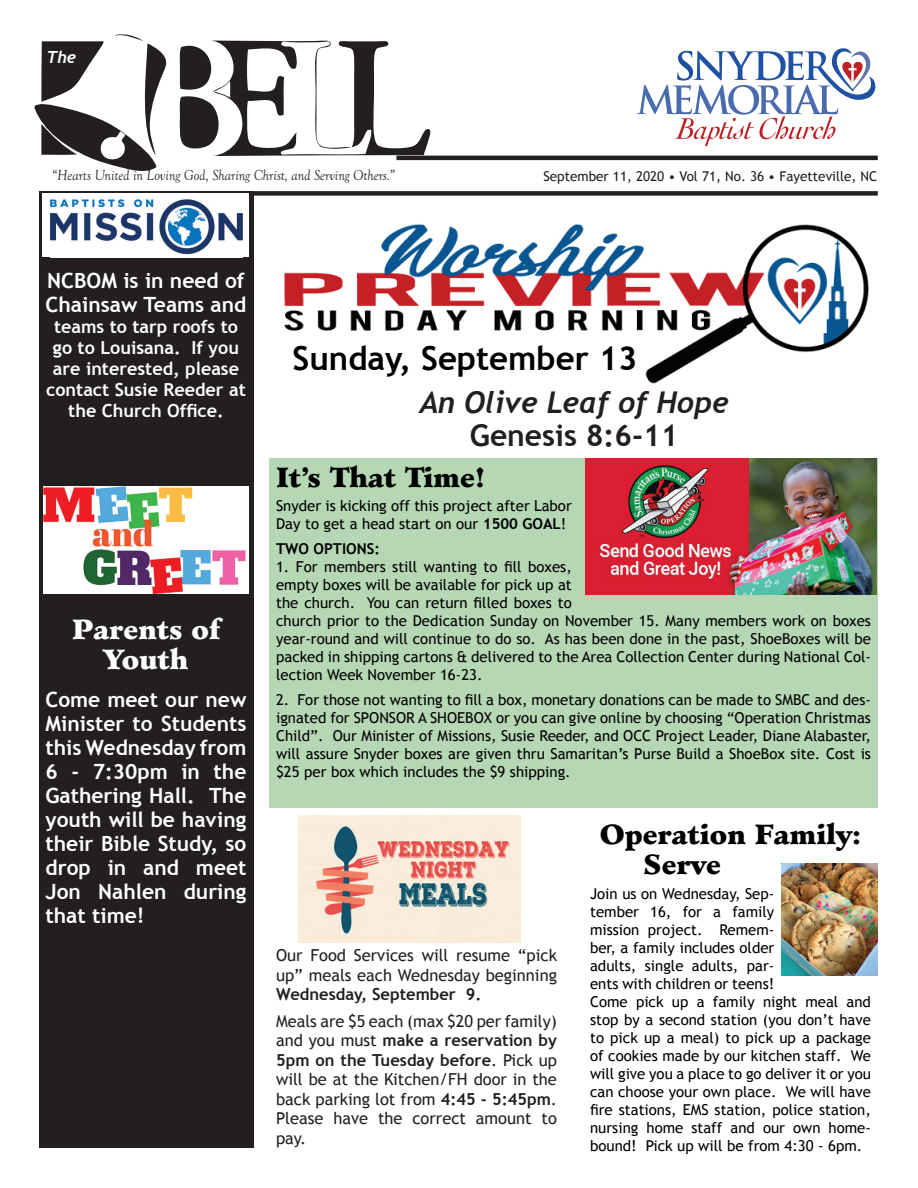
<style>
.page{position:relative;width:918px;height:1188px;background:#fff}
.page>*{position:absolute;margin:0;border:0;box-sizing:border-box;transform-origin:0 0}
.t1{font:700 33px "Trebuchet MS";color:#000}
.t2{font:italic 700 30px "Trebuchet";color:#231f20}
.t3{font:700 30px "Trebuchet MS";color:#231f20}
.t4{font:900 27px/30px "Minister Std";color:#000}
.t5{font:900 27px/30px "Minister Std";color:#fff;text-align:center}
.t6{font:700 21px/24px "Trebuchet MS";color:#fff}
.t7{font:700 18px/21px "Trebuchet MS";color:#fff;text-align:center}
.t8{font:italic 700 16.65px "Trebuchet";color:#fff}
.t9{font:16.5px/19.5px "Trebuchet MS";color:#231f20}
.t10{font:700 16.5px "Trebuchet MS";color:#231f20}
.t11{font:italic 15.15px "Goudy Old Sty";color:#231f20;scale:.93 1}
.t12{font:15px/18px "Trebuchet MS";color:#000}
.t13{font:700 15px "Trebuchet MS";color:#000}
.t14{font:13.5px "Trebuchet MS";color:#231f20}
.s1{font-weight:700}
</style>
<div class="page">
<div style="left:39px;top:191px;width:214px;height:957px;background:#231f20"></div>
<hr style="left:396px;top:156px;width:482px;height:4px;background:#231f20">
<div style="left:40px;top:191px;width:838px;height:5px;background:#231f20"></div>
<svg style="left:179px;top:40px;width:253px;height:116px"></svg>
<svg style="left:34px;top:34px;width:132px;height:137px"></svg>
<svg style="left:637px;top:48px;width:239px;height:98px"></svg>
<img style="left:284px;top:224px;width:585px;height:160px">
<div style="left:269px;top:458px;width:609px;height:350px;background:#b5d7b4"></div>
<img style="left:585px;top:458px;width:292px;height:136px">
<img style="left:299px;top:816px;width:222px;height:126px">
<img style="left:781px;top:863px;width:97px;height:112px">
<div style="left:43px;top:193px;width:206px;height:64px;background:#fff"></div>
<img style="left:51px;top:199px;width:192px;height:56px">
<img style="left:43px;top:487px;width:206px;height:107px">
<p class="t8" style="left:46px;top:46px;width:31px">The</p>
<p class="t11" style="left:52px;top:167px;width:370px">“Hearts United in Loving God, Sharing Christ, and Serving Others.”</p>
<p class="t14" style="left:543px;top:168px;width:335px">September 11, 2020 • Vol 71, No. 36 • Fayetteville, NC</p>
<h3 class="t6" style="left:46px;top:269px;width:202px">NCBOM is in need of<br>Chainsaw Teams and</h3>
<p class="t7" style="left:46px;top:316px;width:201px">teams to tarp roofs to go to Louisana. If you are interested, please contact Susie Reeder at the Church Office.</p>
<h3 class="t5" style="left:72px;top:615px;width:149px">Parents of<br>Youth</h3>
<h3 class="t6" style="left:46px;top:687px;width:203px;text-align:justify">Come meet our new Minister to Students this Wednesday from 6 - 7:30pm in the Gathering Hall. The youth will be having their Bible Study, so drop in and meet Jon Nahlen during that time!</h3>
<h1 class="t1" style="left:293px;top:338px;width:346px">Sunday, September 13</h1>
<h2 class="t2" style="left:420px;top:384px;width:310px">An Olive Leaf of Hope</h2>
<h2 class="t3" style="left:470px;top:417px;width:210px">Genesis 8:6-11</h2>
<h3 class="t4" style="left:276px;top:462px;width:210px">It’s That Time!</h3>
<p class="t12" style="left:276px;top:497px;width:297px">Snyder is kicking off this project after Labor<br>Day to get a head start on our <span class="s1">1500 GOAL</span>!</p>
<p class="t13" style="left:276px;top:539px;width:105px">TWO OPTIONS:</p>
<p class="t12" style="left:276px;top:558px;width:596px">1. For members still wanting to fill boxes,<br>empty boxes will be available for pick up at<br>the church. You can return filled boxes to<br>church prior to the Dedication Sunday on November 15. Many members work on boxes year-round and will continue to do so. As has been done in the past, ShoeBoxes will be packed in shipping cartons &amp; delivered to the Area Collection Center during National Col&shy;lection Week November 16-23.</p>
<p class="t12" style="left:276px;top:691px;width:596px;text-align:justify">2. For those not wanting to fill a box, monetary donations can be made to SMBC and des&shy;ignated for SPONSOR A SHOEBOX or you can give online by choosing “Operation Christmas Child”. Our Minister of Missions, Susie Reeder, and OCC Project Leader, Diane Alabaster, will assure Snyder boxes are given thru Samaritan’s Purse Build a ShoeBox site. Cost is $25 per box which includes the $9 shipping.</p>
<p class="t9" style="left:276px;top:946px;width:282px">Our Food Services will resume “pick up” meals each Wednesday beginning</p>
<p class="t10" style="left:276px;top:984px;width:207px">Wednesday, September 9.</p>
<p class="t9" style="left:276px;top:1011px;width:282px;text-align:justify">Meals are $5 each (max $20 per family) and you must <span class="s1">make a reservation by 5pm on the Tuesday before</span>. Pick up will be at the Kitchen/FH door in the back parking lot from <span class="s1">4:45 - 5:45pm</span>.<br>Please have the correct amount to pay.</p>
<h3 class="t4" style="left:643px;top:819px;width:220px;text-indent:-43px">Operation Family:<br>Serve</h3>
<p class="t12" style="left:590px;top:884px;width:282px">Join us on Wednesday, Sep-<br>tember 16, for a family<br>mission project. Remem-<br>ber, a family includes older<br>adults, single adults, par-<br>ents with children or teens!<br>Come pick up a family night meal and stop by a second station (you don’t have to pick up a meal) to pick up a package of cookies made by our kitchen staff. We will give you a place to go deliver it or you can choose your own place. We will have fire stations, EMS station, police station, nursing home staff and our own home&shy;bound! Pick up will be from 4:30 - 6pm.</p>
</div>
